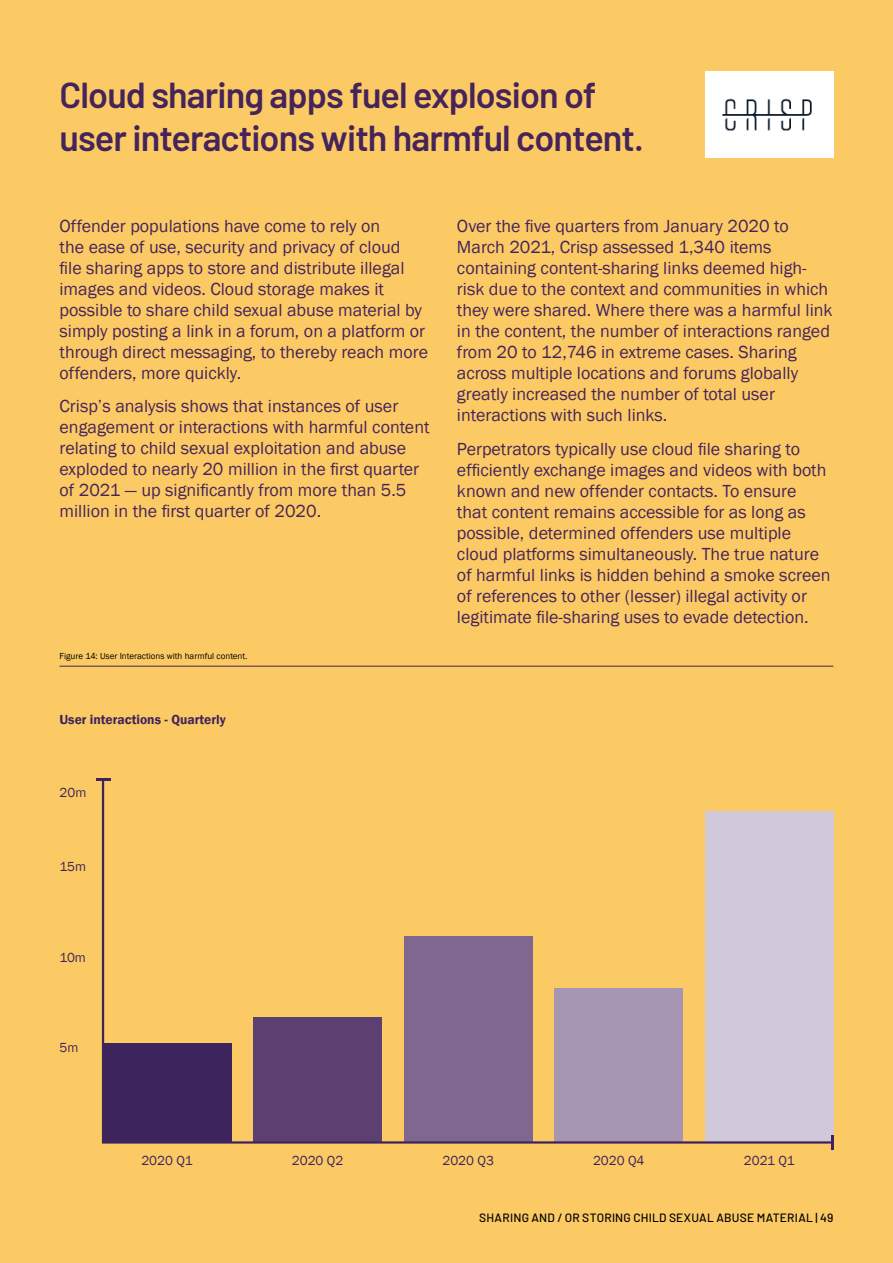
<style>
.page{position:relative;width:893px;height:1263px;background:#fcca64}
.page>*{position:absolute;margin:0;border:0;box-sizing:border-box;transform-origin:0 0}
.t1{font:600 36px/43.2px "Barlow";letter-spacing:-.025em;color:#45245a}
.t2{font:18px/21px "Franklin Gothic";color:#45245a}
.t3{font:13.5px "Franklin Gothic";color:#3e245c}
.t4{font:600 13.5px "Franklin Gothic";color:#3e245c}
.t5{font:500 12px "Barlow";letter-spacing:.02em;color:#000}
.t6{font:9px "Franklin Gothic";color:#000}
</style>
<div class="page">
<svg style="left:101px;top:778px;width:732px;height:366px"></svg>
<svg style="left:96px;top:779px;width:14px;height:2px"></svg>
<svg style="left:831px;top:1135px;width:2px;height:15px"></svg>
<hr style="left:60px;top:666px;width:773px;height:1px;background:#45245a">
<img style="left:706px;top:72px;width:127px;height:85px">
<h1 class="t1" style="left:60px;top:70px;width:586px">Cloud sharing apps fuel explosion of user interactions with harmful content.</h1>
<p class="t2" style="left:60px;top:215px;width:370px">Offender populations have come to rely on<br>the ease of use, security and privacy of cloud<br>file sharing apps to store and distribute illegal images and videos. Cloud storage makes it possible to share child sexual abuse material by simply posting a link in a forum, on a platform or through direct messaging, to thereby reach more offenders, more quickly.</p>
<p class="t2" style="left:60px;top:396px;width:372px">Crisp’s analysis shows that instances of user engagement or interactions with harmful content relating to child sexual exploitation and abuse exploded to nearly 20 million in the first quarter of 2021 — up significantly from more than 5.5 million in the first quarter of 2020.</p>
<p class="t6" style="left:60px;top:651px;width:189px">Figure 14: User Interactions with harmful content.</p>
<p class="t4" style="left:60px;top:711px;width:168px">User interactions - Quarterly</p>
<p class="t3" style="left:60px;top:784px;width:28px">20m</p>
<p class="t3" style="left:60px;top:858px;width:28px">15m</p>
<p class="t2" style="left:457px;top:216px;width:377px">Over the five quarters from January 2020 to March 2021, Crisp assessed 1,340 items containing content-sharing links deemed high&shy;risk due to the context and communities in which they were shared. Where there was a harmful link in the content, the number of interactions ranged from 20 to 12,746 in extreme cases. Sharing across multiple locations and forums globally greatly increased the number of total user interactions with such links.</p>
<p class="t2" style="left:457px;top:438px;width:375px">Perpetrators typically use cloud file sharing to efficiently exchange images and videos with both known and new offender contacts. To ensure that content remains accessible for as long as possible, determined offenders use multiple cloud platforms simultaneously. The true nature of harmful links is hidden behind a smoke screen of references to other (lesser) illegal activity or legitimate file-sharing uses to evade detection.</p>
<p class="t3" style="left:60px;top:949px;width:28px">10m</p>
<p class="t3" style="left:60px;top:1039px;width:20px">5m</p>
<p class="t3" style="left:141px;top:1152px;width:53px">2020 Q1</p>
<p class="t3" style="left:292px;top:1152px;width:53px">2020 Q2</p>
<p class="t3" style="left:442px;top:1152px;width:53px">2020 Q3</p>
<p class="t3" style="left:593px;top:1152px;width:53px">2020 Q4</p>
<p class="t3" style="left:744px;top:1152px;width:52px">2021 Q1</p>
<p class="t5" style="left:479px;top:1209px;width:356px">SHARING AND / OR STORING CHILD SEXUAL ABUSE MATERIAL | 49</p>
</div>
